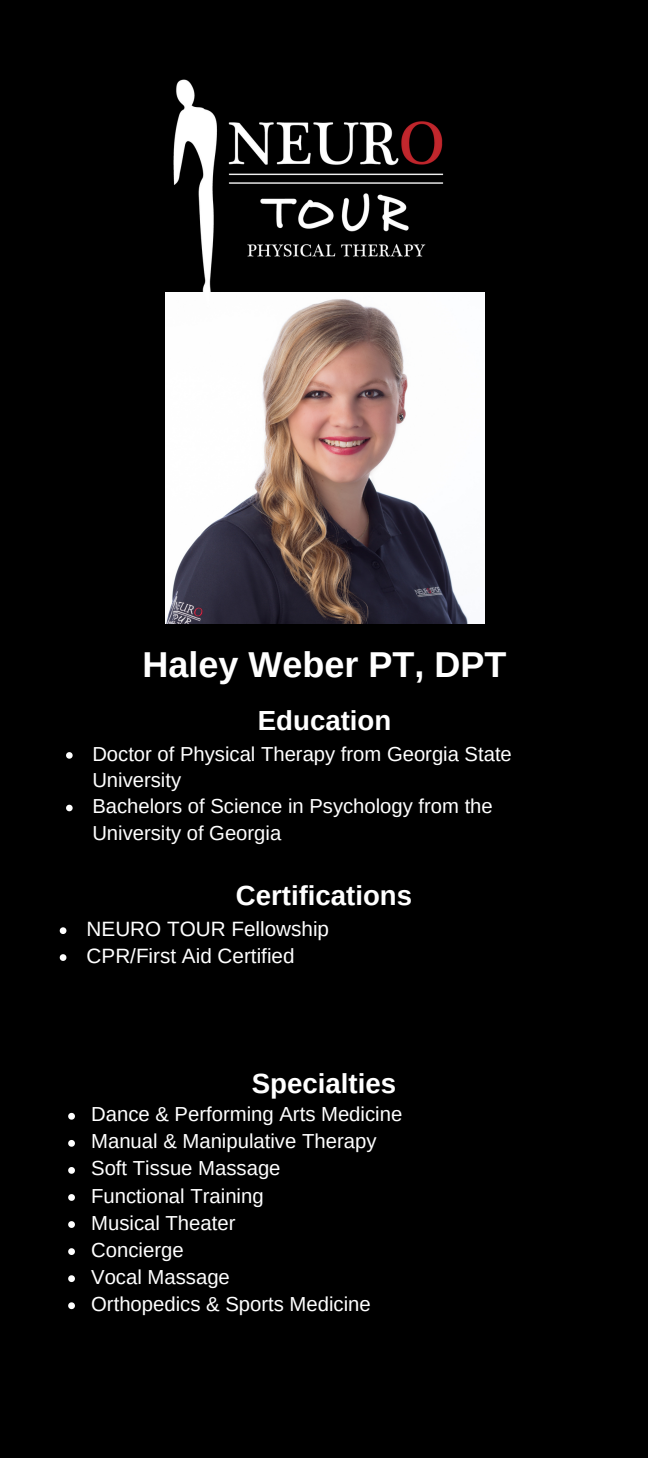
<style>
.page{position:relative;width:648px;height:1458px;background:#000}
.page>*{position:absolute;margin:0;border:0;box-sizing:border-box;transform-origin:0 0}
.t1{font:700 36px "Arimo";color:#fff}
.t2{font:700 27.68px "Arimo";color:#fff}
.t3{font:20.7px "Arimo";color:#fff}
.t4{font:20.25px/26.3px "Arimo";color:#fff}
</style>
<div class="page">
<img style="left:165px;top:321px;width:319px;height:303px">
<img style="left:165px;top:79px;width:320px;height:242px">
<svg style="left:68px;top:1113px;width:7px;height:7px"></svg>
<svg style="left:68px;top:1140px;width:7px;height:7px"></svg>
<svg style="left:68px;top:1167px;width:7px;height:7px"></svg>
<svg style="left:68px;top:1194px;width:7px;height:7px"></svg>
<svg style="left:68px;top:1221px;width:7px;height:7px"></svg>
<svg style="left:68px;top:1248px;width:7px;height:7px"></svg>
<svg style="left:68px;top:1275px;width:7px;height:7px"></svg>
<svg style="left:68px;top:1302px;width:7px;height:7px"></svg>
<svg style="left:66px;top:752px;width:7px;height:7px"></svg>
<svg style="left:66px;top:805px;width:7px;height:6px"></svg>
<svg style="left:60px;top:927px;width:6px;height:7px"></svg>
<svg style="left:60px;top:954px;width:6px;height:7px"></svg>
<p class="t1" style="left:143px;top:644px;width:365px">Haley Weber PT, DPT</p>
<p class="t2" style="left:258px;top:705px;width:135px">Education</p>
<p class="t4" style="left:92px;top:741px;width:421px">Doctor of Physical Therapy from Georgia State<br>University</p>
<p class="t4" style="left:92px;top:793px;width:402px">Bachelors of Science in Psychology from the<br>University of Georgia</p>
<p class="t2" style="left:236px;top:880px;width:178px">Certifications</p>
<p class="t3" style="left:87px;top:918px;width:244px">NEURO TOUR Fellowship</p>
<p class="t3" style="left:87px;top:944px;width:210px">CPR/First Aid Certified</p>
<p class="t2" style="left:252px;top:1068px;width:146px">Specialties</p>
<p class="t4" style="left:91px;top:1101px;width:313px">Dance &amp; Performing Arts Medicine</p>
<p class="t4" style="left:91px;top:1128px;width:287px">Manual &amp; Manipulative Therapy</p>
<p class="t4" style="left:91px;top:1155px;width:191px">Soft Tissue Massage</p>
<p class="t4" style="left:91px;top:1182px;width:174px">Functional Training</p>
<p class="t4" style="left:91px;top:1209px;width:146px">Musical Theater</p>
<p class="t4" style="left:91px;top:1236px;width:94px">Concierge</p>
<p class="t4" style="left:91px;top:1264px;width:140px">Vocal Massage</p>
<p class="t4" style="left:91px;top:1291px;width:281px">Orthopedics &amp; Sports Medicine</p>
</div>
